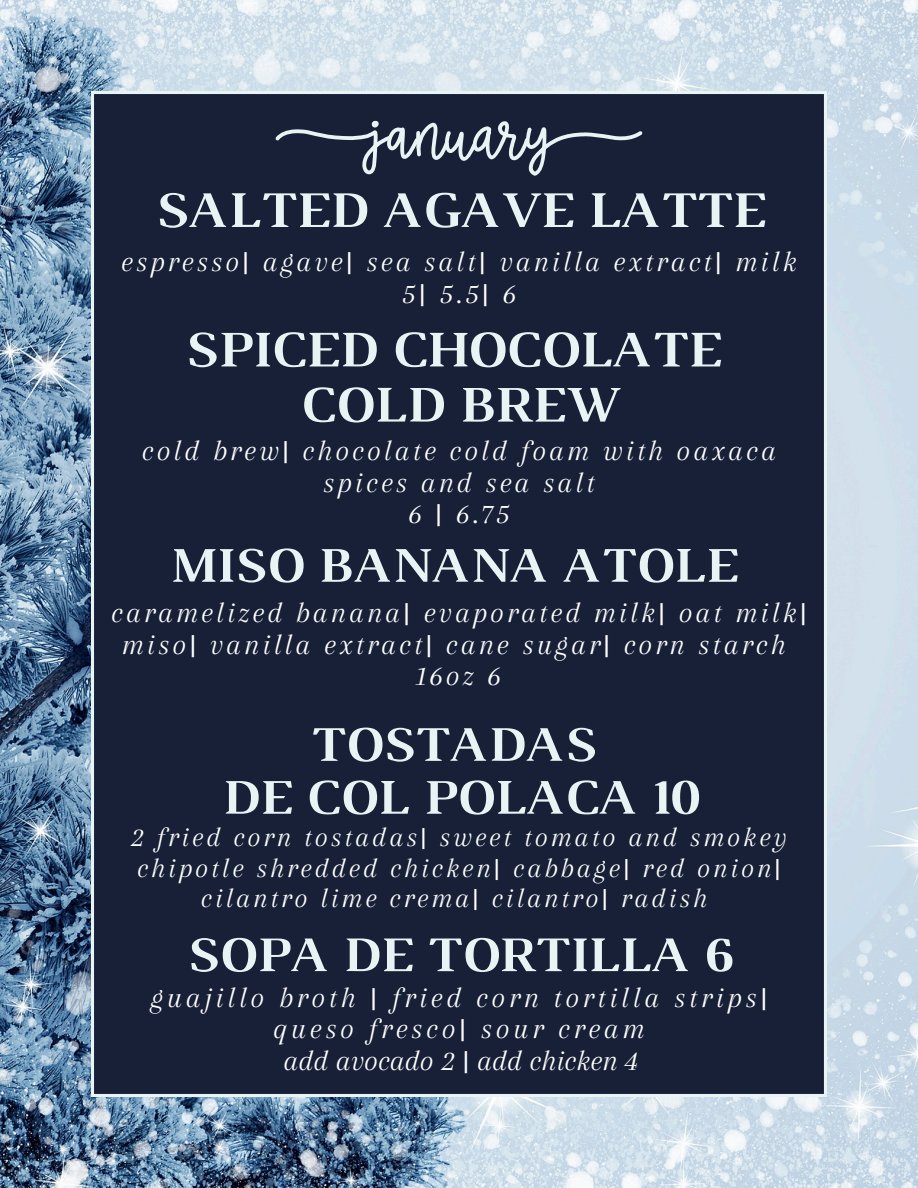
<style>
.page{position:relative;width:918px;height:1188px;background:#fff}
.page>*{position:absolute;margin:0;border:0;box-sizing:border-box;transform-origin:0 0}
.t1{font:700 52.5px "Luthier";color:#e8f4f4}
.t2{font:700 51px "Luthier";color:#e8f4f4}
.t3{font:italic 30px/31.5px "Arapey";letter-spacing:.1em;color:#fff;text-align:center}
.t4{font:italic 30px/31.5px "Arapey";letter-spacing:.12em;color:#fff;text-align:center}
.t5{font:italic 30px "Arapey";color:#fff}
.t6{font:italic 28.5px/30.3px "Arapey";letter-spacing:.1em;color:#fff;text-align:center}
</style>
<div class="page">
<img style="left:0;top:0;width:918px;height:1188px">
<div style="left:92px;top:92px;width:734px;height:1004px;background:#182037"></div>
<svg style="left:275px;top:121px;width:367px;height:54px"></svg>
<p class="t1" style="left:154px;top:191px;width:611px">SALTED AGAVE LATTE</p>
<p class="t3" style="left:121px;top:246px;width:677px">espresso| agave| sea salt| vanilla extract| milk</p>
<p class="t3" style="left:402px;top:277px;width:116px">5| 5.5| 6</p>
<p class="t1" style="left:184px;top:330px;width:538px">SPICED CHOCOLATE</p>
<p class="t1" style="left:299px;top:385px;width:321px">COLD BREW</p>
<h1 class="t3" style="left:142px;top:435px;width:636px">cold brew| chocolate cold foam with oaxaca spices and sea salt</h1>
<p class="t3" style="left:408px;top:498px;width:103px">6 | 6.75</p>
<p class="t2" style="left:167px;top:547px;width:570px">MISO BANANA ATOLE</p>
<p class="t3" style="left:111px;top:597px;width:697px">caramelized banana| evaporated milk| oat milk| miso| vanilla extract| cane sugar| corn starch</p>
<p class="t3" style="left:417px;top:660px;width:85px">16oz 6</p>
<p class="t2" style="left:309px;top:726px;width:287px">TOSTADAS</p>
<p class="t2" style="left:221px;top:779px;width:478px">DE COL POLACA 10</p>
<p class="t6" style="left:131px;top:822px;width:657px">2 fried corn tostadas| sweet tomato and smokey chipotle shredded chicken| cabbage| red onion| cilantro lime crema| cilantro| radish</p>
<h1 class="t2" style="left:186px;top:936px;width:548px">SOPA DE TORTILLA 6</h1>
<p class="t4" style="left:150px;top:981px;width:619px">guajillo broth | fried corn tortilla strips| queso fresco| sour cream</p>
<p class="t5" style="left:283px;top:1043px;width:356px">add avocado 2 | add chicken 4</p>
</div>
